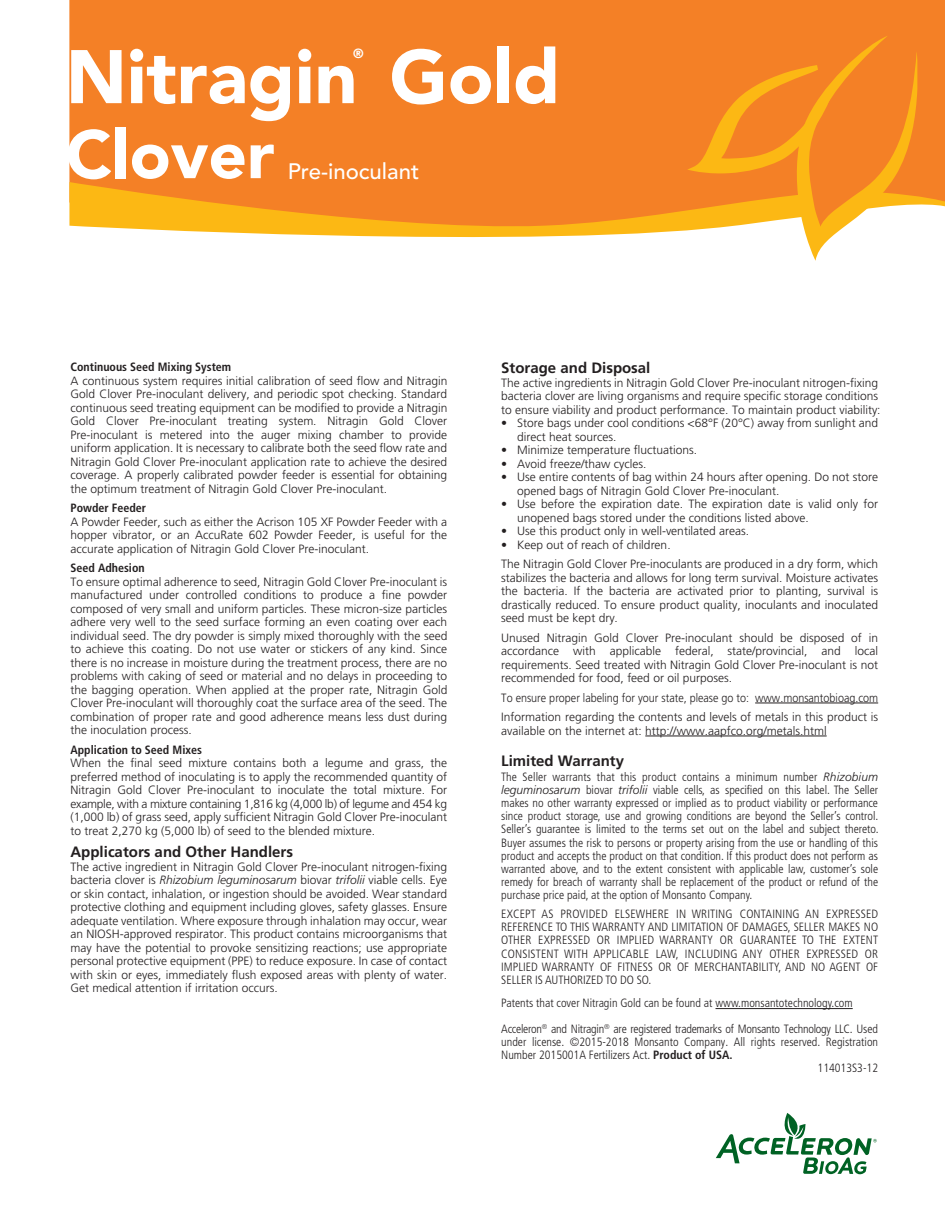
<style>
.page{position:relative;width:945px;height:1215px;background:#fff}
.page>*{position:absolute;margin:0;border:0;box-sizing:border-box;transform-origin:0 0}
.t1{font:900 75px "Avenir LT Std";color:#fff}
.t2{font:900 67.5px "Avenir LT Std";color:#fff}
.t3{font:500 22.2px "Avenir LT Std";color:#fff}
.t4{font:700 15px "Frutiger LT Std";color:#231f20}
.t5{font:900 13.2px "Avenir LT Std";color:#fff}
.t6{font:300 12px/13.5px "Frutiger LT Std";color:#231f20;text-align:justify}
.t7{font:300 condensed 12px/13.2px "Frutiger LT Std";color:#231f20;text-align:justify}
.t8{font:300 condensed 12px/25px "Frutiger LT Std";letter-spacing:-.02em;color:#231f20}
.t9{font:300 12px/19.5px "Frutiger LT Std";color:#231f20;scale:.9 1}
.t10{font:700 condensed 12px "Frutiger LT Std";color:#231f20}
.s1{font-style:italic}
.s2{font-style:italic;font-stretch:normal}
.s3{font-weight:700}
</style>
<div class="page">
<hr style="left:755px;top:703px;width:123px;height:1px;background:#231f20">
<hr style="left:645px;top:736px;width:182px;height:1px;background:#231f20">
<hr style="left:716px;top:1008px;width:137px;height:1px;background:#231f20">
<div style="left:69px;top:0;width:876px;height:182px;background:#f48026"></div>
<svg style="left:69px;top:182px;width:618px;height:56px;fill:#f48026"></svg>
<svg style="left:687px;top:36px;width:258px;height:225px"></svg>
<svg style="left:716px;top:1113px;width:161px;height:61px"></svg>
<h1 class="t1" style="left:66px;top:32px;width:496px">Nitragin Gold</h1>
<p class="t5" style="left:353px;top:46px;width:12px">®</p>
<h2 class="t2" style="left:66px;top:114px;width:210px">Clover</h2>
<h3 class="t3" style="left:288px;top:158px;width:133px">Pre-inoculant</h3>
<p class="t10" style="left:70px;top:360px;width:162px">Continuous Seed Mixing System</p>
<p class="t6" style="left:70px;top:374px;width:378px">A continuous system requires initial calibration of seed flow and Nitragin Gold Clover Pre-inoculant delivery, and periodic spot checking. Standard continuous seed treating equipment can be modified to provide a Nitragin Gold Clover Pre-inoculant treating system. Nitragin Gold Clover Pre-inoculant is metered into the auger mixing chamber to provide uniform application. It is necessary to calibrate both the seed flow rate and Nitragin Gold Clover Pre-inoculant application rate to achieve the desired coverage. A properly calibrated powder feeder is essential for obtaining the optimum treatment of Nitragin Gold Clover Pre-inoculant.</p>
<p class="t10" style="left:70px;top:501px;width:77px">Powder Feeder</p>
<p class="t6" style="left:70px;top:515px;width:378px">A Powder Feeder, such as either the Acrison 105 XF Powder Feeder with a hopper vibrator, or an AccuRate 602 Powder Feeder, is useful for the accurate application of Nitragin Gold Clover Pre-inoculant.</p>
<p class="t10" style="left:70px;top:561px;width:76px">Seed Adhesion</p>
<p class="t6" style="left:70px;top:575px;width:378px">To ensure optimal adherence to seed, Nitragin Gold Clover Pre-inoculant is manufactured under controlled conditions to produce a fine powder composed of very small and uniform particles. These micron-size particles adhere very well to the seed surface forming an even coating over each individual seed. The dry powder is simply mixed thoroughly with the seed to achieve this coating. Do not use water or stickers of any kind. Since there is no increase in moisture during the treatment process, there are no problems with caking of seed or material and no delays in proceeding to the bagging operation. When applied at the proper rate, Nitragin Gold Clover Pre-inoculant will thoroughly coat the surface area of the seed. The combination of proper rate and good adherence means less dust during the inoculation process.</p>
<p class="t10" style="left:70px;top:742px;width:133px">Application to Seed Mixes</p>
<p class="t6" style="left:70px;top:756px;width:378px">When the final seed mixture contains both a legume and grass, the preferred method of inoculating is to apply the recommended quantity of Nitragin Gold Clover Pre-inoculant to inoculate the total mixture. For example, with a mixture containing 1,816 kg (4,000 lb) of legume and 454 kg (1,000 lb) of grass seed, apply sufficient Nitragin Gold Clover Pre-inoculant to treat 2,270 kg (5,000 lb) of seed to the blended mixture.</p>
<p class="t4" style="left:70px;top:843px;width:224px">Applicators and Other Handlers</p>
<p class="t6" style="left:70px;top:860px;width:378px">The active ingredient in Nitragin Gold Clover Pre-inoculant nitrogen-fixing bacteria clover is <span class="s1">Rhizobium leguminosarum</span> biovar <span class="s1">trifolii</span> viable cells. Eye or skin contact, inhalation, or ingestion should be avoided. Wear standard protective clothing and equipment including gloves, safety glasses. Ensure adequate ventilation. Where exposure through inhalation may occur, wear an NIOSH-approved respirator. This product contains microorganisms that may have the potential to provoke sensitizing reactions; use appropriate personal protective equipment (PPE) to reduce exposure. In case of contact with skin or eyes, immediately flush exposed areas with plenty of water.<br>Get medical attention if irritation occurs.</p>
<p class="t4" style="left:501px;top:359px;width:151px">Storage and Disposal</p>
<p class="t6" style="left:501px;top:376px;width:381px;text-align:left">The active ingredients in Nitragin Gold Clover Pre-inoculant nitrogen-fixing bacteria clover are living organisms and require specific storage conditions to ensure viability and product performance. To maintain product viability:</p>
<p class="t6" style="left:517px;top:417px;width:362px;text-indent:-16px">• Store bags under cool conditions &lt;68°F (20°C) away from sunlight and direct heat sources.</p>
<p class="t6" style="left:501px;top:444px;width:198px">• Minimize temperature fluctuations.</p>
<p class="t6" style="left:501px;top:457px;width:147px">• Avoid freeze/thaw cycles.</p>
<p class="t6" style="left:517px;top:471px;width:362px;text-indent:-16px">• Use entire contents of bag within 24 hours after opening. Do not store opened bags of Nitragin Gold Clover Pre-inoculant.</p>
<p class="t6" style="left:517px;top:498px;width:362px;text-indent:-16px">• Use before the expiration date. The expiration date is valid only for unopened bags stored under the conditions listed above.</p>
<p class="t6" style="left:501px;top:525px;width:250px">• Use this product only in well-ventilated areas.</p>
<p class="t6" style="left:501px;top:535px;width:378px;line-height:19.5px">• Keep out of reach of children.<br>The Nitragin Gold Clover Pre-inoculants are produced in a dry form, which</p>
<p class="t6" style="left:501px;top:571px;width:378px">stabilizes the bacteria and allows for long term survival. Moisture activates the bacteria. If the bacteria are activated prior to planting, survival is drastically reduced. To ensure product quality, inoculants and inoculated seed must be kept dry.</p>
<p class="t6" style="left:501px;top:631px;width:378px">Unused Nitragin Gold Clover Pre-inoculant should be disposed of in accordance with applicable federal, state/provincial, and local requirements. Seed treated with Nitragin Gold Clover Pre-inoculant is not recommended for food, feed or oil purposes.</p>
<p class="t9" style="left:501px;top:688px;width:420px">To ensure proper labeling for your state, please go to: www.monsantobioag.com<br>Information regarding the contents and levels of metals in this product is</p>
<p class="t6" style="left:501px;top:724px;width:327px">available on the internet at: http://www.aapfco.org/metals.html</p>
<p class="t4" style="left:501px;top:752px;width:124px">Limited Warranty</p>
<p class="t7" style="left:501px;top:770px;width:379px">The Seller warrants that this product contains a minimum number <span class="s2">Rhizobium leguminosarum</span> biovar <span class="s2">trifolii</span> viable cells, as specified on this label. The Seller makes no other warranty expressed or implied as to product viability or performance since product storage, use and growing conditions are beyond the Seller’s control.<br>Seller’s guarantee is limited to the terms set out on the label and subject thereto.<br>Buyer assumes the risk to persons or property arising from the use or handling of this product and accepts the product on that condition. If this product does not perform as warranted above, and to the extent consistent with applicable law, customer’s sole remedy for breach of warranty shall be replacement of the product or refund of the purchase price paid, at the option of Monsanto Company.</p>
<p class="t7" style="left:501px;top:908px;width:378px">EXCEPT AS PROVIDED ELSEWHERE IN WRITING CONTAINING AN EXPRESSED REFERENCE TO THIS WARRANTY AND LIMITATION OF DAMAGES, SELLER MAKES NO OTHER EXPRESSED OR IMPLIED WARRANTY OR GUARANTEE TO THE EXTENT CONSISTENT WITH APPLICABLE LAW, INCLUDING ANY OTHER EXPRESSED OR IMPLIED WARRANTY OF FITNESS OR OF MERCHANTABILITY, AND NO AGENT OF SELLER IS AUTHORIZED TO DO SO.</p>
<p class="t8" style="left:501px;top:991px;width:378px">Patents that cover Nitragin Gold can be found at www.monsantotechnology.com<br>Acceleron<sup>®</sup> and Nitragin<sup>®</sup> are registered trademarks of Monsanto Technology LLC. Used</p>
<p class="t7" style="left:501px;top:1035px;width:378px">under license. ©2015-2018 Monsanto Company. All rights reserved. Registration</p>
<p class="t7" style="left:501px;top:1048px;width:233px">Number 2015001A Fertilizers Act. <span class="s3">Product of USA.</span></p>
<p class="t7" style="left:818px;top:1061px;width:62px">114013S3-12</p>
</div>
